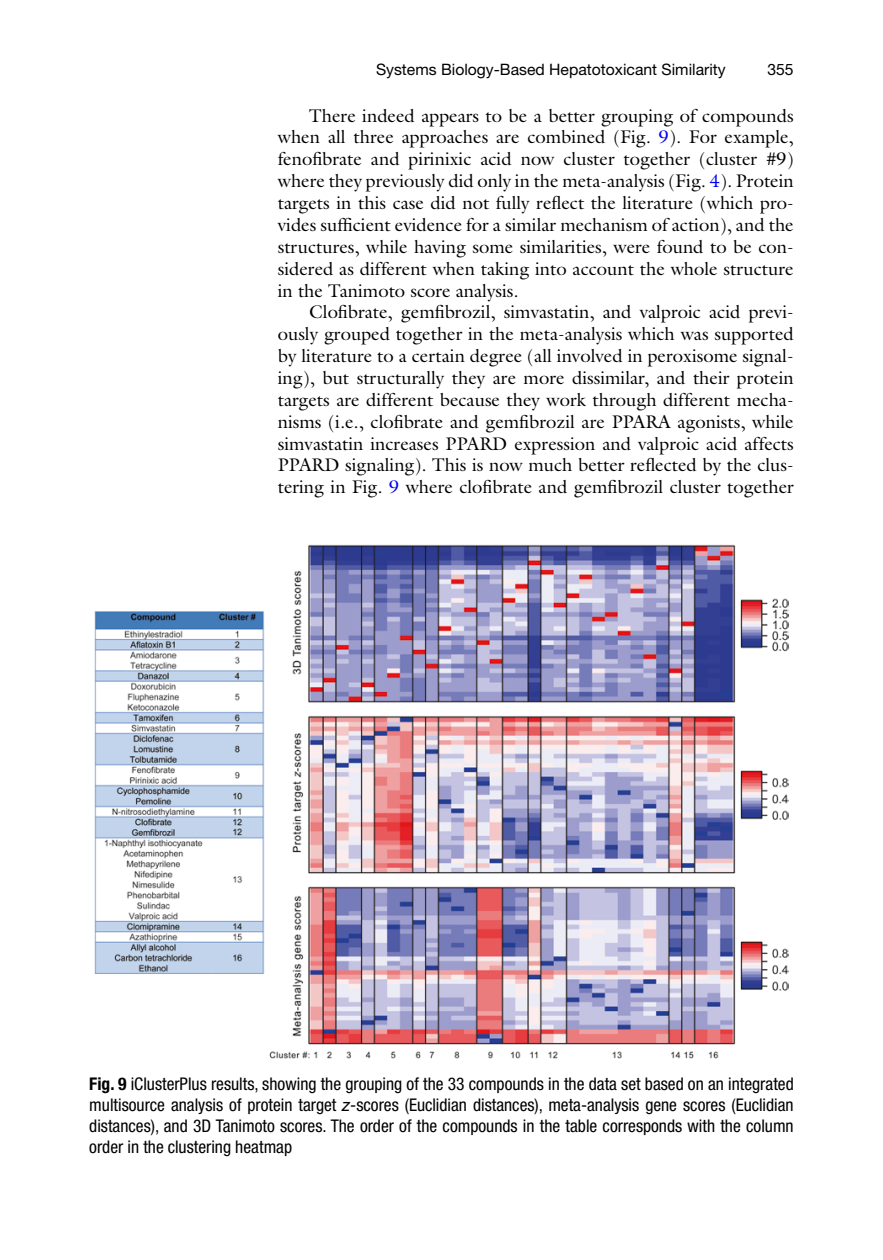
<style>
.page{position:relative;width:883px;height:1260px;background:#fff}
.page>*{position:absolute;margin:0;border:0;box-sizing:border-box;transform-origin:0 0}
.t1{font:18.38px/21.9px "Gpgjnl Gjxlwr Galliard";color:#000;text-align:justify}
.t2{font:condensed 17.5px/21px "Rttgmc Wtmjcl Helvetica Neue";color:#000;text-align:justify}
.t3{font:15.75px "Dbysxg Qfkhhd Helvetica Neue";color:#000}
.t4{font:15.75px "Ltwgkl Ljvxdt Helvetica Neue";color:#000}
.s1{color:#0000fa}
.s2{font-family:"Kdddrb Bvrtbj Helvetica Neue";font-weight:700}
.s3{font-family:"Xynnml Lrsbpd Helvetica Neue";font-style:italic;font-stretch:normal}
</style>
<div class="page">
<img style="left:95px;top:545px;width:693px;height:514px">
<p class="t3" style="left:376px;top:60px;width:351px">Systems Biology-Based Hepatotoxicant Similarity</p>
<p class="t4" style="left:767px;top:60px;width:28px">355</p>
<p class="t1" style="left:278px;top:104px;width:517px;text-indent:31px">There indeed appears to be a better grouping of compounds when all three approaches are combined (Fig. <span class="s1">9</span>). For example, fenofibrate and pirinixic acid now cluster together (cluster #9) where they previously did only in the meta-analysis (Fig. <span class="s1">4</span>). Protein targets in this case did not fully reflect the literature (which pro&shy;vides sufficient evidence for a similar mechanism of action), and the structures, while having some similarities, were found to be con&shy;sidered as different when taking into account the whole structure in the Tanimoto score analysis.</p>
<p class="t1" style="left:278px;top:301px;width:517px;text-indent:31px">Clofibrate, gemfibrozil, simvastatin, and valproic acid previ&shy;ously grouped together in the meta-analysis which was supported by literature to a certain degree (all involved in peroxisome signal&shy;ing), but structurally they are more dissimilar, and their protein targets are different because they work through different mecha&shy;nisms (i.e., clofibrate and gemfibrozil are PPARA agonists, while simvastatin increases PPARD expression and valproic acid affects PPARD signaling). This is now much better reflected by the clus&shy;tering in Fig. <span class="s1">9</span> where clofibrate and gemfibrozil cluster together</p>
<p class="t2" style="left:89px;top:1073px;width:706px"><span class="s2">Fig. 9</span> iClusterPlus results, showing the grouping of the 33 compounds in the data set based on an integrated multisource analysis of protein target <span class="s3">z</span>-scores (Euclidian distances), meta-analysis gene scores (Euclidian distances), and 3D Tanimoto scores. The order of the compounds in the table corresponds with the column order in the clustering heatmap</p>
</div>
